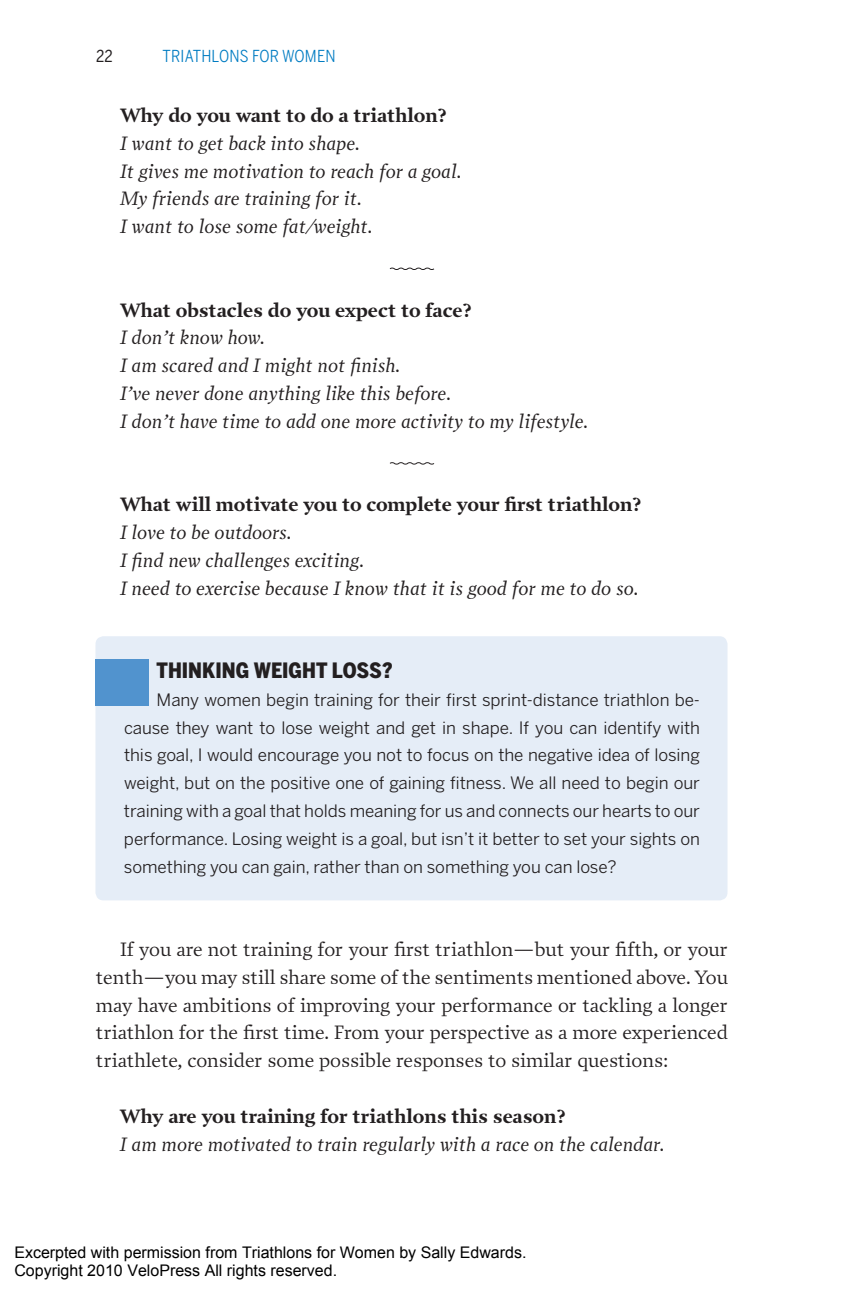
<style>
.page{position:relative;width:864px;height:1296px;background:#fff}
.page>*{position:absolute;margin:0;border:0;box-sizing:border-box;transform-origin:0 0}
.t1{font:900 21px "Benton Sans Cond";color:#231f20}
.t2{font:italic 19.6px/27.8px "Prensa";letter-spacing:-.005em;color:#231f20}
.t3{font:19.6px/27.8px "Prensa";letter-spacing:-.005em;color:#231f20;text-align:justify}
.t4{font:700 19.6px "Prensa";letter-spacing:-.005em;color:#231f20}
.t5{font:17px/27.8px "Benton Sans";letter-spacing:-.005em;color:#231f20;text-align:justify}
.t6{font:16.4px "Benton Sans Cond";letter-spacing:.01em;color:#007cc2}
.t7{font:16.4px "Benton Sans Cond";color:#231f20}
.t8{font:16px/18.2px "Arial";color:#000}
</style>
<div class="page">
<div style="left:96px;top:636px;width:632px;height:264px;background:#e5edf7;border-radius:8px"></div>
<div style="left:96px;top:660px;width:53px;height:46px;background:#5193ce"></div>
<svg style="left:389px;top:267px;width:46px;height:3px"></svg>
<svg style="left:389px;top:462px;width:46px;height:3px"></svg>
<p class="t7" style="left:96px;top:50px;width:18px">22</p>
<p class="t6" style="left:163px;top:50px;width:175px">TRIATHLONS FOR WOMEN</p>
<p class="t4" style="left:120px;top:107px;width:329px">Why do you want to do a triathlon?</p>
<p class="t2" style="left:120px;top:131px;width:344px">I want to get back into shape.<br>It gives me motivation to reach for a goal.<br>My friends are training for it.<br>I want to lose some fat/weight.</p>
<p class="t4" style="left:120px;top:302px;width:354px">What obstacles do you expect to face?</p>
<p class="t2" style="left:120px;top:325px;width:470px">I don’t know how.<br>I am scared and I might not finish.<br>I’ve never done anything like this before.<br>I don’t have time to add one more activity to my lifestyle.</p>
<p class="t4" style="left:120px;top:497px;width:523px">What will motivate you to complete your first triathlon?</p>
<p class="t2" style="left:120px;top:520px;width:521px">I love to be outdoors.<br>I find new challenges exciting.<br>I need to exercise because I know that it is good for me to do so.</p>
<p class="t1" style="left:157px;top:662px;width:238px">THINKING WEIGHT LOSS?</p>
<p class="t5" style="left:124px;top:687px;width:578px;text-indent:33px">Many women begin training for their first sprint-distance triathlon be&shy;cause they want to lose weight and get in shape. If you can identify with this goal, I would encourage you not to focus on the negative idea of losing weight, but on the positive one of gaining fitness. We all need to begin our training with a goal that holds meaning for us and connects our hearts to our performance. Losing weight is a goal, but isn’t it better to set your sights on something you can gain, rather than on something you can lose?</p>
<p class="t3" style="left:96px;top:937px;width:634px;text-indent:24px">If you are not training for your first triathlon—but your fifth, or your tenth—you may still share some of the sentiments mentioned above. You may have ambitions of improving your performance or tackling a longer triathlon for the first time. From your perspective as a more experienced triathlete, consider some possible responses to similar questions:</p>
<p class="t4" style="left:120px;top:1108px;width:447px">Why are you training for triathlons this season?</p>
<p class="t2" style="left:120px;top:1132px;width:547px">I am more motivated to train regularly with a race on the calendar.</p>
<p class="t8" style="left:14px;top:1244px;width:514px">Excerpted with permission from Triathlons for Women by Sally Edwards.<br>Copyright 2010 VeloPress All rights reserved.</p>
</div>
